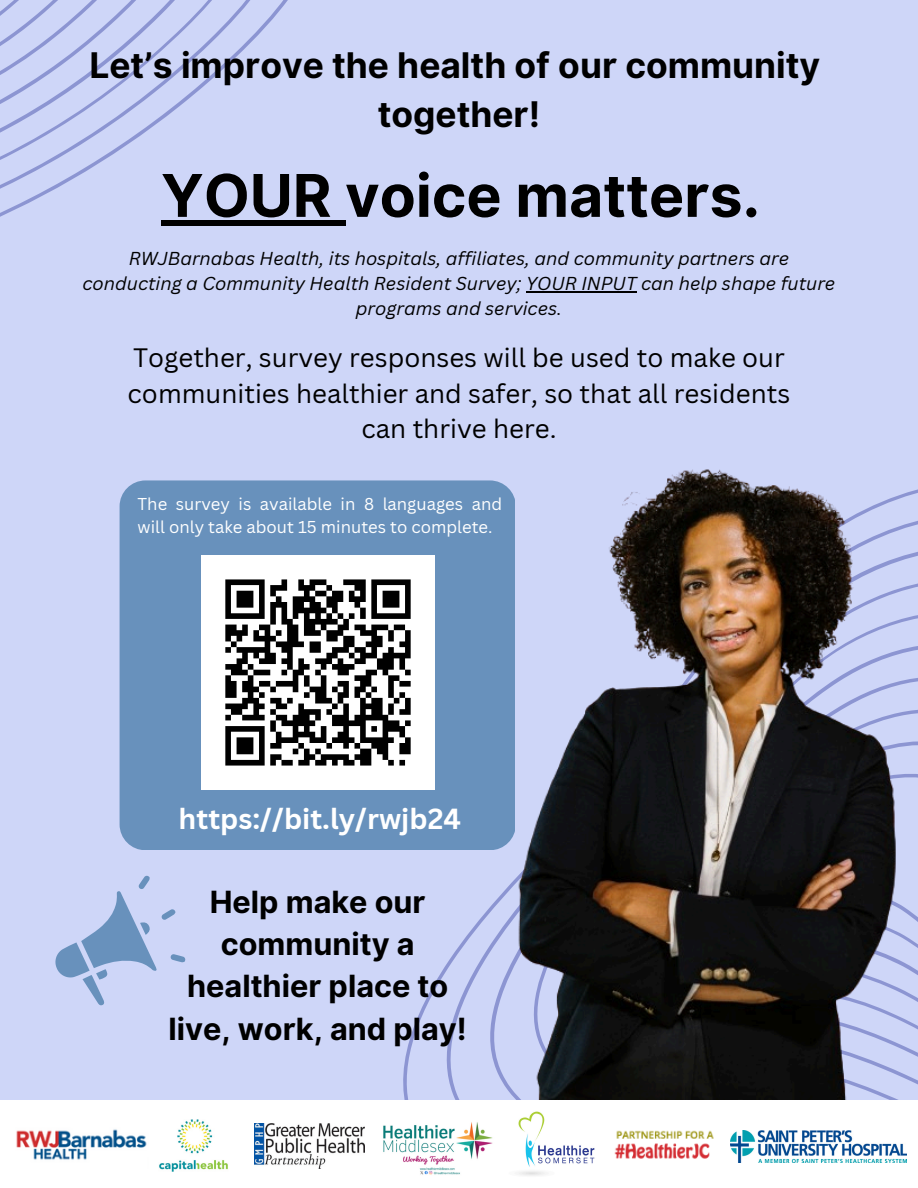
<style>
.page{position:relative;width:918px;height:1188px;background:#ced6f8}
.page>*{position:absolute;margin:0;border:0;box-sizing:border-box;transform-origin:0 0}
.t1{font:700 58.95px "Inter";color:#000}
.t2{font:700 35.4px/49.5px "Inter";color:#000;text-align:center}
.t3{font:700 30.6px/42.5px "Inter";color:#000;text-align:center}
.t4{font:700 28.35px "Canva Sans";color:#fff}
.t5{font:25.95px/35.4px "Canva Sans";color:#000;text-align:center}
.t6{font:italic 18.15px/24.8px "Canva Sans";color:#000;text-align:center}
.t7{font:16.65px/22.4px "Canva Sans";color:#fff}
</style>
<div class="page">
<img style="left:469px;top:469px;width:449px;height:631px">
<svg style="left:0;top:0;width:288px;height:217px"></svg>
<div style="left:120px;top:480px;width:395px;height:370px;background:#6891bc;border-radius:26px"></div>
<img style="left:201px;top:556px;width:234px;height:233px">
<svg style="left:55px;top:876px;width:130px;height:130px"></svg>
<div style="left:161px;top:220px;width:184px;height:6px;background:#000"></div>
<hr style="left:526px;top:291px;width:111px;height:1px;background:#000">
<div style="left:0;top:1100px;width:918px;height:88px;background:#fff"></div>
<img style="left:16px;top:1129px;width:131px;height:31px">
<img style="left:159px;top:1119px;width:69px;height:53px">
<img style="left:254px;top:1123px;width:111px;height:45px">
<img style="left:383px;top:1122px;width:110px;height:53px">
<img style="left:518px;top:1111px;width:77px;height:65px">
<img style="left:614px;top:1130px;width:100px;height:29px">
<img style="left:731px;top:1131px;width:175px;height:31px">
<h2 class="t2" style="left:89px;top:40px;width:732px">Let’s improve the health of our community together!</h2>
<h1 class="t1" style="left:161px;top:160px;width:601px">YOUR voice matters.</h1>
<p class="t6" style="left:83px;top:246px;width:754px">RWJBarnabas Health, its hospitals, affiliates, and community partners are conducting a Community Health Resident Survey; YOUR INPUT can help shape future programs and services.</p>
<h3 class="t5" style="left:128px;top:340px;width:664px">Together, survey responses will be used to make our communities healthier and safer, so that all residents can thrive here.</h3>
<p class="t7" style="left:138px;top:493px;width:366px">The survey is available in 8 languages and will only take about 15 minutes to complete.</p>
<h3 class="t4" style="left:179px;top:799px;width:284px">https://bit.ly/rwjb24</h3>
<h3 class="t3" style="left:169px;top:880px;width:300px">Help make our community a healthier place to live, work, and play!</h3>
</div>
